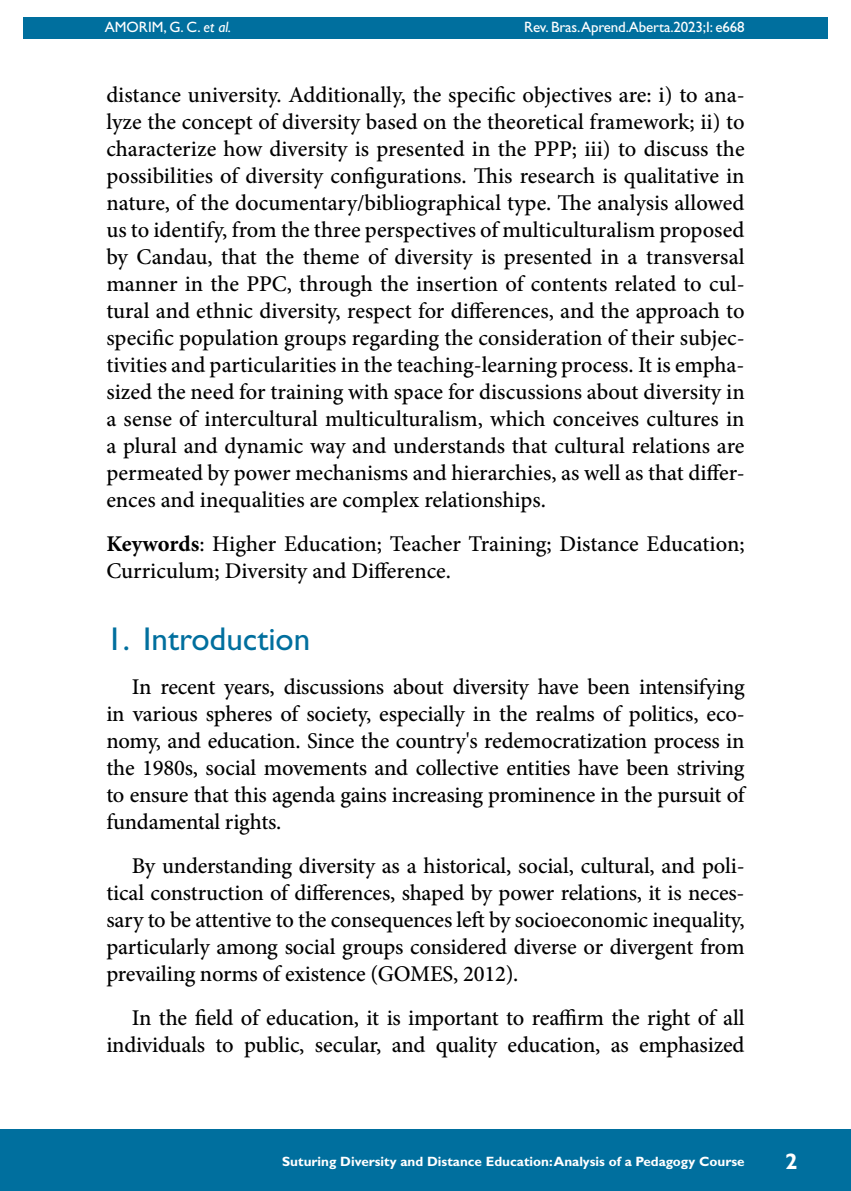
<style>
.page{position:relative;width:851px;height:1191px;background:#fff}
.page>*{position:absolute;margin:0;border:0;box-sizing:border-box;transform-origin:0 0}
.t1{font:33px "Gill Sans Std";color:#006f9e}
.t2{font:500 22.5px/27px "Minion Pro";letter-spacing:-.01em;color:#000;text-align:justify}
.t3{font:700 22.5px "Gill Sans Std";color:#fff}
.t4{font:15px "Gill Sans Std";letter-spacing:-.01em;color:#fff}
.t5{font:700 13.5px "Gill Sans Std";color:#fff}
.s1{font-style:italic}
.s2{font-weight:700}
</style>
<div class="page">
<hr style="left:104px;top:0;width:1px;height:467px;background:#006f9e">
<div style="left:23px;top:17px;width:804px;height:21px;background:#006f9e"></div>
<div style="left:0;top:1129px;width:850px;height:62px;background:#006f9e"></div>
<p class="t4" style="left:105px;top:18px;width:128px">AMORIM, G. C. <span class="s1">et al.</span></p>
<p class="t4" style="left:524px;top:18px;width:222px">Rev. Bras.Aprend.Aberta.2023;I: e668</p>
<p class="t2" style="left:106px;top:81px;width:639px">distance university. Additionally, the specific objectives are: i) to ana&shy;lyze the concept of diversity based on the theoretical framework; ii) to characterize how diversity is presented in the PPP; iii) to discuss the possibilities of diversity configurations. This research is qualitative in nature, of the documentary/bibliographical type. The analysis allowed us to identify, from the three perspectives of multiculturalism proposed by Candau, that the theme of diversity is presented in a transversal manner in the PPC, through the insertion of contents related to cul&shy;tural and ethnic diversity, respect for differences, and the approach to specific population groups regarding the consideration of their subjec&shy;tivities and particularities in the teaching-learning process. It is empha&shy;sized the need for training with space for discussions about diversity in a sense of intercultural multiculturalism, which conceives cultures in a plural and dynamic way and understands that cultural relations are permeated by power mechanisms and hierarchies, as well as that differ&shy;ences and inequalities are complex relationships.</p>
<p class="t2" style="left:106px;top:530px;width:639px"><span class="s2">Keywords</span>: Higher Education; Teacher Training; Distance Education;<br>Curriculum; Diversity and Difference.</p>
<h1 class="t1" style="left:106px;top:619px;width:205px">1. Introduction</h1>
<p class="t2" style="left:106px;top:673px;width:639px;text-indent:26px">In recent years, discussions about diversity have been intensifying in various spheres of society, especially in the realms of politics, eco&shy;nomy, and education. Since the country's redemocratization process in the 1980s, social movements and collective entities have been striving to ensure that this agenda gains increasing prominence in the pursuit of fundamental rights.</p>
<p class="t2" style="left:106px;top:852px;width:639px;text-indent:26px">By understanding diversity as a historical, social, cultural, and poli&shy;tical construction of differences, shaped by power relations, it is neces&shy;sary to be attentive to the consequences left by socioeconomic inequality, particularly among social groups considered diverse or divergent from prevailing norms of existence (GOMES, 2012).</p>
<p class="t2" style="left:106px;top:1004px;width:639px;text-align:right">In the field of education, it is important to reaffirm the right of all individuals to public, secular, and quality education, as emphasized</p>
<p class="t5" style="left:282px;top:1153px;width:464px">Suturing Diversity and Distance Education: Analysis of a Pedagogy Course</p>
<p class="t3" style="left:785px;top:1148px;width:14px">2</p>
</div>
